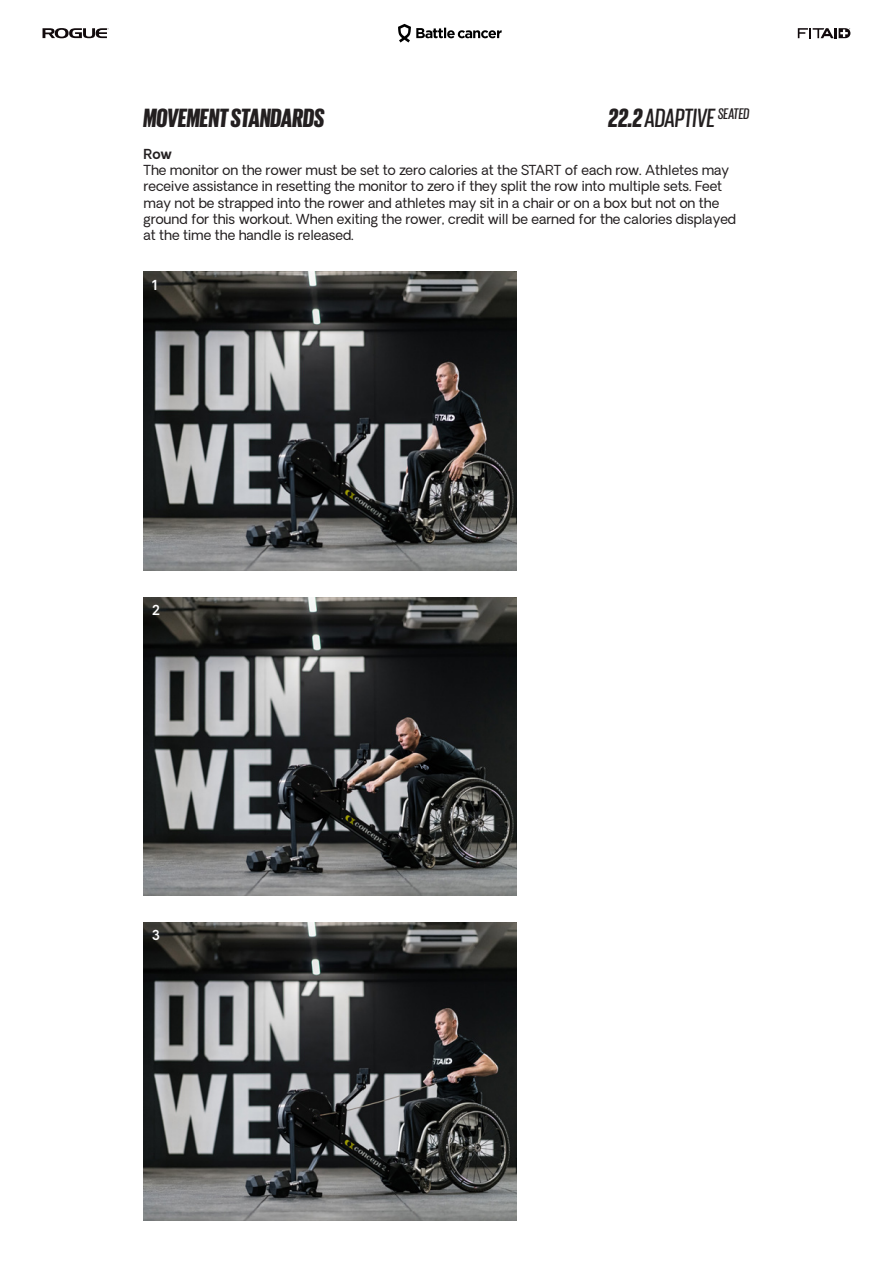
<style>
.page{position:relative;width:893px;height:1263px;background:#fff}
.page>*{position:absolute;margin:0;border:0;box-sizing:border-box;transform-origin:0 0}
.t1{font:italic 500 27px "Giorgio Sans";color:#231f20}
.t2{font:italic 800 27px "Giorgio Sans";color:#231f20}
.t3{font:13.5px/16.2px "Oakes Grotesk";color:#231f20}
.t4{font:600 13.5px "Oakes Grotesk";color:#231f20}
.t5{font:600 13.5px "Oakes Grotesk";color:#fff}
.s1{font-weight:800}
</style>
<div class="page">
<svg style="left:798px;top:28px;width:52px;height:10px"></svg>
<svg style="left:43px;top:28px;width:66px;height:10px"></svg>
<svg style="left:398px;top:24px;width:104px;height:19px"></svg>
<img style="left:144px;top:272px;width:372px;height:298px">
<img style="left:144px;top:922px;width:372px;height:298px">
<img style="left:144px;top:597px;width:372px;height:298px">
<p class="t2" style="left:144px;top:103px;width:182px">MOVEMENT STANDARDS</p>
<p class="t1" style="left:609px;top:104px;width:142px"><span class="s1">22.2</span> ADAPTIVE <sup>SEATED</sup></p>
<p class="t4" style="left:144px;top:145px;width:30px">Row</p>
<p class="t3" style="left:144px;top:163px;width:594px">The monitor on the rower must be set to zero calories at the START of each row. Athletes may receive assistance in resetting the monitor to zero if they split the row into multiple sets. Feet may not be strapped into the rower and athletes may sit in a chair or on a box but not on the ground for this workout. When exiting the rower, credit will be earned for the calories displayed at the time the handle is released.</p>
<p class="t5" style="left:152px;top:276px;width:7px">1</p>
<p class="t5" style="left:152px;top:601px;width:9px">2</p>
<p class="t5" style="left:152px;top:926px;width:10px">3</p>
</div>
